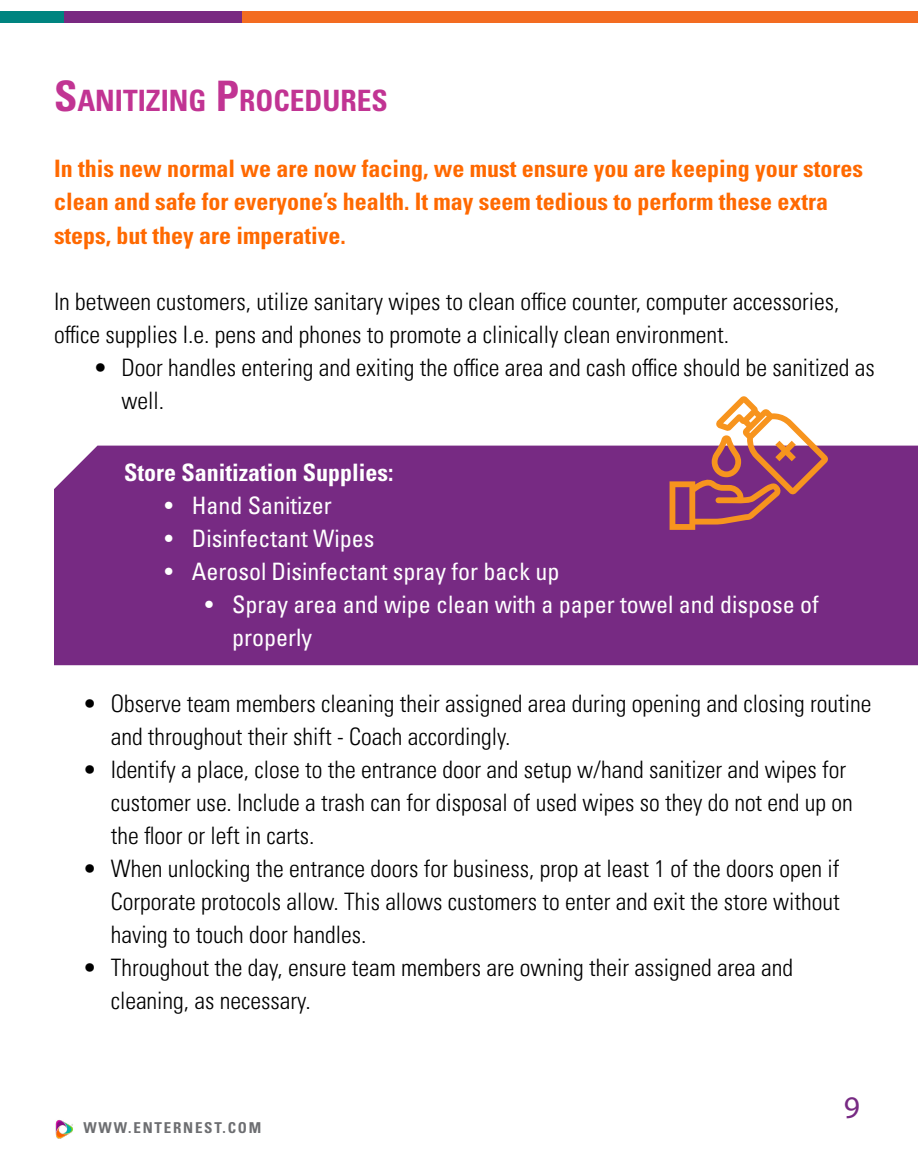
<style>
.page{position:relative;width:918px;height:1175px;background:#fff}
.page>*{position:absolute;margin:0;border:0;box-sizing:border-box;transform-origin:0 0}
.t1{font:31.5px "Myriad Pro";color:#772a83}
.t2{font:700 condensed 29.4px "Univers LT Std";color:#c13493}
.t3{font:300 condensed 24px/33px "Univers LT Pro";color:#000}
.t4{font:700 condensed 24px/33px "Univers LT Std";color:#ff6900}
.t5{font:condensed 24px/33px "Univers LT Std";color:#fff}
.t6{font:700 condensed 24px "Univers LT Std";color:#fff}
.t7{font:700 condensed 15px "Univers LT Std";letter-spacing:.12em;color:#6d6e71}
.s1{font-size:42px}
</style>
<div class="page">
<img style="left:56px;top:1120px;width:17px;height:18px">
<div style="left:0;top:11px;width:324px;height:11px;background:#008480"></div>
<div style="left:64px;top:11px;width:324px;height:11px;background:#792981"></div>
<div style="left:242px;top:11px;width:676px;height:11px;background:#f36c21"></div>
<div style="left:54px;top:445px;width:864px;height:220px;background:#772a83"></div>
<svg style="left:670px;top:396px;width:158px;height:134px"></svg>
<p class="t2" style="left:54px;top:83px;width:335px"><span class="s1">S</span>ANITIZING <span class="s1">P</span>ROCEDURES</p>
<p class="t4" style="left:54px;top:152px;width:811px">In this new normal we are now facing, we must ensure you are keeping your stores clean and safe for everyone’s health. It may seem tedious to perform these extra steps, but they are imperative.</p>
<p class="t3" style="left:54px;top:283px;width:787px">In between customers, utilize sanitary wipes to clean office counter, computer accessories, office supplies I.e. pens and phones to promote a clinically clean environment.</p>
<p class="t3" style="left:121px;top:349px;width:755px;text-indent:-27px">• Door handles entering and exiting the office area and cash office should be sanitized as well.</p>
<p class="t6" style="left:124px;top:457px;width:271px">Store Sanitization Supplies:</p>
<p class="t5" style="left:165px;top:488px;width:168px">• Hand Sanitizer</p>
<p class="t5" style="left:165px;top:521px;width:211px">• Disinfectant Wipes</p>
<p class="t5" style="left:165px;top:554px;width:396px">• Aerosol Disinfectant spray for back up</p>
<p class="t5" style="left:232px;top:587px;width:588px;text-indent:-27px">• Spray area and wipe clean with a paper towel and dispose of properly</p>
<p class="t3" style="left:111px;top:686px;width:762px;text-indent:-27px">• Observe team members cleaning their assigned area during opening and closing routine and throughout their shift - Coach accordingly.</p>
<p class="t3" style="left:111px;top:752px;width:744px;text-indent:-27px">• Identify a place, close to the entrance door and setup w/hand sanitizer and wipes for customer use. Include a trash can for disposal of used wipes so they do not end up on the floor or left in carts.</p>
<p class="t3" style="left:111px;top:851px;width:731px;text-align:justify;text-indent:-27px">• When unlocking the entrance doors for business, prop at least 1 of the doors open if Corporate protocols allow. This allows customers to enter and exit the store without having to touch door handles.</p>
<p class="t3" style="left:111px;top:950px;width:684px;text-indent:-27px">• Throughout the day, ensure team members are owning their assigned area and cleaning, as necessary.</p>
<p class="t7" style="left:83px;top:1118px;width:179px">WWW.ENTERNEST.COM</p>
<h1 class="t1" style="left:844px;top:1087px;width:18px">9</h1>
</div>
